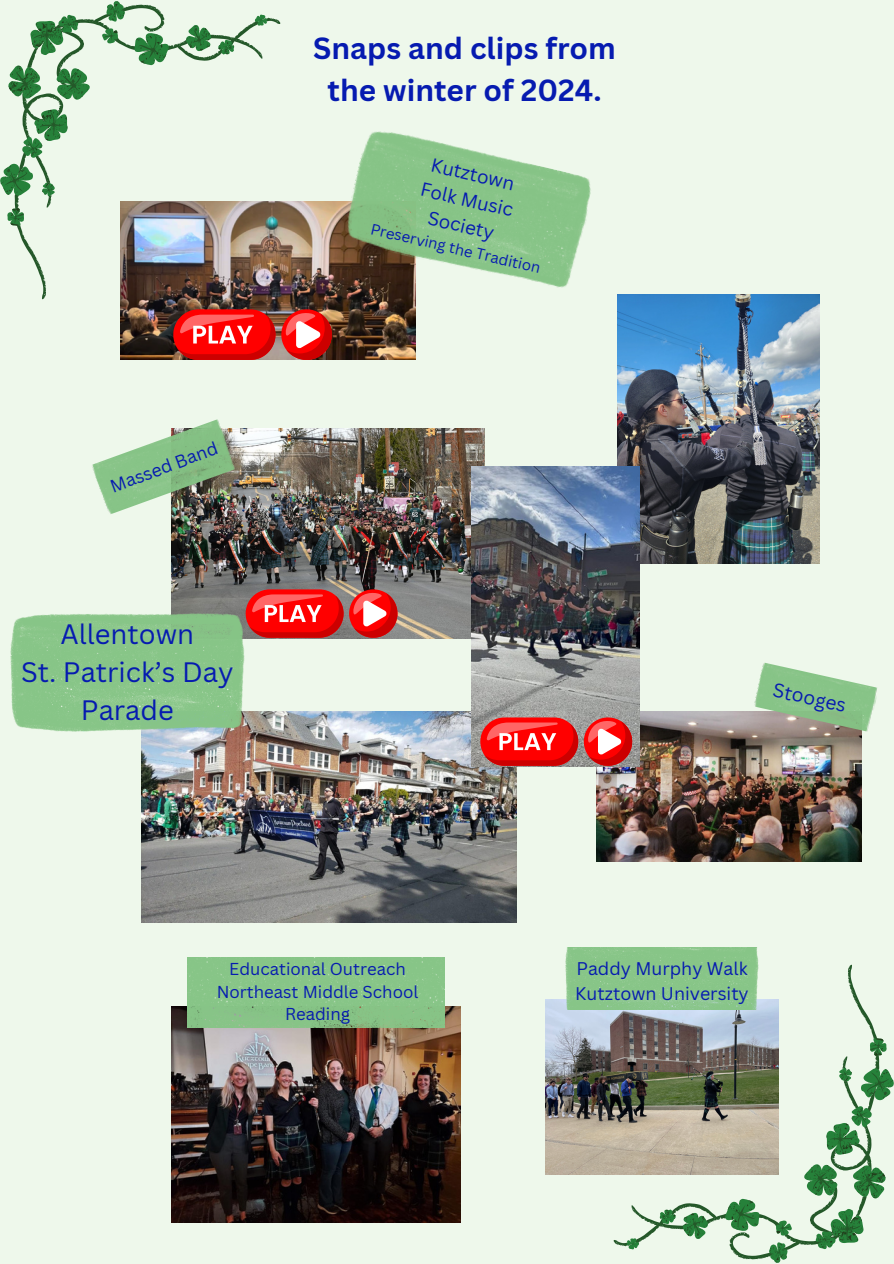
<style>
.page{position:relative;width:894px;height:1264px;background:#fff}
.page>*{position:absolute;margin:0;border:0;box-sizing:border-box;transform-origin:0 0}
.t1{font:700 29.7px/41.7px "Canva Sans";color:#061bb0;text-align:center}
.t2{font:27.3px/38px "Canva Sans";color:#061bb0;text-align:center}
.t3{font:19.05px "Canva Sans";color:#061bb0}
.t4{font:18.75px/26.2px "Canva Sans";color:#061bb0;text-align:center}
.t5{font:17.85px/24.8px "Canva Sans";color:#061bb0}
.t6{font:17.55px "Canva Sans";color:#061bb0}
.t7{font:16.8px/22.5px "Canva Sans";color:#061bb0;text-align:center}
.t8{font:15px "Canva Sans";color:#061bb0}
</style>
<div class="page">
<div style="left:0;top:0;width:893px;height:1263px;background:#eef8eb"></div>
<svg style="left:0;top:14px;width:280px;height:285px"></svg>
<svg style="left:5px;top:1px;width:229px;height:225px"></svg>
<svg style="left:613px;top:964px;width:280px;height:286px"></svg>
<svg style="left:659px;top:1038px;width:229px;height:224px"></svg>
<img style="left:617px;top:294px;width:201px;height:269px">
<img style="left:141px;top:711px;width:375px;height:211px">
<img style="left:596px;top:711px;width:265px;height:150px">
<img style="left:172px;top:429px;width:313px;height:209px">
<img style="left:172px;top:1006px;width:288px;height:216px">
<img style="left:545px;top:999px;width:233px;height:175px">
<svg style="left:349px;top:589px;width:48px;height:48px;background:#de504f"></svg>
<svg style="left:245px;top:589px;width:98px;height:48px;background:#ea2e2e"></svg>
<img style="left:471px;top:467px;width:168px;height:299px">
<svg style="left:480px;top:717px;width:152px;height:48px;background:#e64040"></svg>
<img style="left:120px;top:201px;width:295px;height:159px">
<svg style="left:281px;top:309px;width:51px;height:51px;background:#da4b46"></svg>
<svg style="left:173px;top:309px;width:102px;height:51px;background:#e72a28"></svg>
<img style="left:341px;top:131px;width:250px;height:163px">
<img style="left:10px;top:613px;width:234px;height:118px">
<img style="left:753px;top:662px;width:124px;height:70px">
<img style="left:92px;top:419px;width:145px;height:96px">
<img style="left:565px;top:947px;width:193px;height:62px">
<div style="left:187px;top:957px;width:257px;height:70px;background:#87c587"></div>
<p class="t6" style="left:107px;top:475px;width:115px;rotate:-20deg">Massed Band</p>
<h2 class="t2" style="left:21px;top:615px;width:214px">Allentown<br>St. Patrick’s Day<br>Parade</h2>
<h1 class="t1" style="left:313px;top:27px;width:304px">Snaps and clips from the winter of 2024.</h1>
<p class="t4" style="left:429px;top:150px;width:96px;rotate:13deg">Kutztown<br>Folk Music<br>Society</p>
<p class="t8" style="left:373px;top:218px;width:175px;rotate:13deg">Preserving the Tradition</p>
<p class="t3" style="left:776px;top:676px;width:76px;rotate:13deg">Stooges</p>
<p class="t7" style="left:217px;top:957px;width:203px">Educational Outreach<br>Northeast Middle School<br>Reading</p>
<p class="t5" style="left:575px;top:955px;width:175px">Paddy Murphy Walk<br>Kutztown University</p>
</div>
